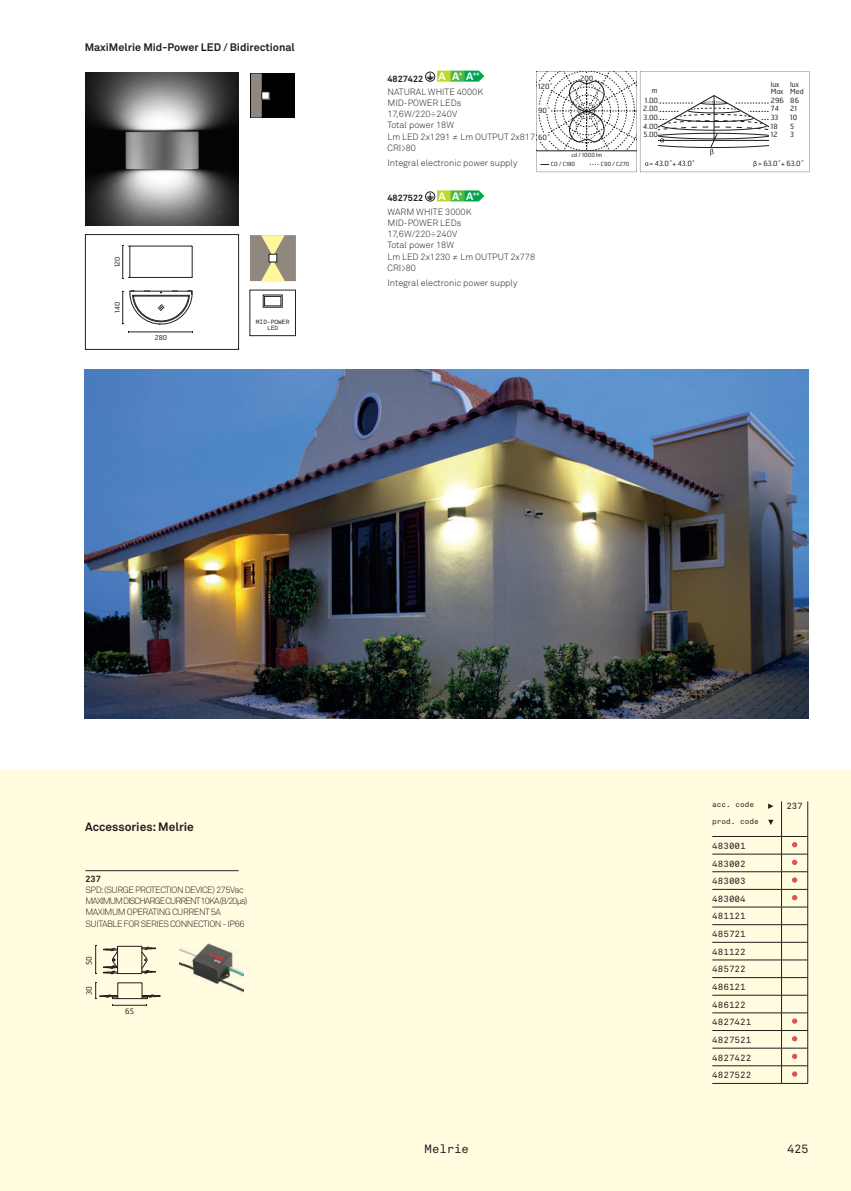
<style>
.page{position:relative;width:851px;height:1191px;background:#fff}
.page>*{position:absolute;margin:0;border:0;box-sizing:border-box;transform-origin:0 0}
.t1{font:700 12px "Akkurat";color:#231f20}
.t2{font:12px "Akkurat Mono";letter-spacing:-.015em;color:#231f20}
.t3{font:700 10.8px "Akkurat";color:#231f20}
.t4{font:300 9px/11.2px "Akkurat";color:#231f20}
.t5{font:300 9px/11.2px "Akkurat";letter-spacing:-.05em;color:#231f20}
.t6{font:9px/17.7px "Akkurat Mono";color:#231f20}
.t7{font:700 9px "Akkurat";color:#231f20}
.t8{font:7.5px "Akkurat Mono";color:#231f20}
.t9{font:7.5px "Hermes FB";color:#231f20}
.t10{font:7.2px/8.6px "Hermes FB";color:#231f20}
.t11{font:6.75px "Hermes FB";color:#231f20}
.t12{font:6px/6px "Akkurat Mono";color:#231f20;text-align:center}
.t13{font:5.7px "Hermes FB";color:#231f20}
.s1{font-family:"Calibri";font-size:12px;color:#fff}
</style>
<div class="page">
<img style="left:85px;top:73px;width:153px;height:153px">
<svg style="left:250px;top:235px;width:46px;height:46px;background:#aaa184"></svg>
<div style="left:269px;top:254px;width:8px;height:8px;background:#fff"></div>
<div style="left:269px;top:254px;width:8px;height:8px;border:1px solid #231f20"></div>
<hr style="left:130px;top:277px;width:62px;height:1px;background:#231f20">
<hr style="left:130px;top:246px;width:62px;height:1px;background:#231f20">
<hr style="left:192px;top:246px;width:1px;height:31px;background:#231f20">
<hr style="left:130px;top:246px;width:1px;height:31px;background:#231f20">
<svg style="left:130px;top:290px;width:63px;height:35px"></svg>
<hr style="left:122px;top:245px;width:1px;height:33px;background:#231f20">
<hr style="left:122px;top:291px;width:1px;height:33px;background:#231f20">
<hr style="left:128px;top:332px;width:64px;height:1px;background:#231f20">
<div style="left:85px;top:234px;width:154px;height:115px;border:1px solid #231f20"></div>
<svg style="left:536px;top:71px;width:273px;height:101px"></svg>
<div style="left:0;top:770px;width:850px;height:421px;background:#fffce0"></div>
<hr style="left:781px;top:801px;width:1px;height:35px;background:#231f20">
<hr style="left:807px;top:801px;width:1px;height:35px;background:#231f20">
<hr style="left:712px;top:836px;width:69px;height:1px;background:#231f20">
<hr style="left:712px;top:854px;width:69px;height:1px;background:#231f20">
<hr style="left:712px;top:871px;width:69px;height:1px;background:#231f20">
<hr style="left:712px;top:889px;width:69px;height:1px;background:#231f20">
<hr style="left:712px;top:906px;width:69px;height:1px;background:#231f20">
<hr style="left:712px;top:924px;width:69px;height:1px;background:#231f20">
<hr style="left:712px;top:942px;width:69px;height:1px;background:#231f20">
<hr style="left:712px;top:959px;width:69px;height:1px;background:#231f20">
<hr style="left:712px;top:977px;width:69px;height:1px;background:#231f20">
<hr style="left:712px;top:995px;width:69px;height:1px;background:#231f20">
<hr style="left:712px;top:1012px;width:69px;height:1px;background:#231f20">
<hr style="left:712px;top:1030px;width:69px;height:1px;background:#231f20">
<hr style="left:712px;top:1048px;width:69px;height:1px;background:#231f20">
<hr style="left:712px;top:1065px;width:69px;height:1px;background:#231f20">
<hr style="left:712px;top:1083px;width:69px;height:1px;background:#231f20">
<svg style="left:768px;top:803px;width:5px;height:6px"></svg>
<svg style="left:768px;top:819px;width:5px;height:6px"></svg>
<svg style="left:781px;top:836px;width:27px;height:248px"></svg>
<img style="left:84px;top:369px;width:724px;height:349px">
<div style="left:264px;top:296px;width:17px;height:10px;border:1px solid #231f20"></div>
<div style="left:251px;top:73px;width:44px;height:44px;background:#000"></div>
<svg style="left:251px;top:73px;width:11px;height:44px"></svg>
<div style="left:262px;top:92px;width:7px;height:7px;background:#fff"></div>
<img style="left:180px;top:944px;width:63px;height:48px">
<svg style="left:142px;top:946px;width:14px;height:27px"></svg>
<div style="left:117px;top:946px;width:25px;height:27px;border:1px solid #231f20"></div>
<svg style="left:142px;top:994px;width:18px;height:4px"></svg>
<svg style="left:103px;top:947px;width:15px;height:27px"></svg>
<hr style="left:112px;top:1005px;width:35px;height:1px;background:#231f20">
<svg style="left:95px;top:945px;width:1px;height:29px"></svg>
<svg style="left:95px;top:982px;width:23px;height:24px"></svg>
<div style="left:425px;top:72px;width:10px;height:10px;border:1px solid #231f20;border-radius:50%"></div>
<svg style="left:427px;top:71px;width:57px;height:11px"></svg>
<div style="left:425px;top:191px;width:10px;height:10px;border:1px solid #231f20;border-radius:50%"></div>
<svg style="left:427px;top:190px;width:57px;height:11px"></svg>
<hr style="left:85px;top:870px;width:153px;height:1px;background:#231f20">
<p class="t3" style="left:85px;top:41px;width:211px">MaxiMelrie Mid-Power LED / Bidirectional</p>
<p class="t11" style="left:113px;top:267px;width:12px;rotate:-90deg">120</p>
<p class="t11" style="left:113px;top:313px;width:12px;rotate:-90deg">140</p>
<p class="t11" style="left:155px;top:333px;width:14px">280</p>
<p class="t12" style="left:256px;top:319px;width:35px">MID-POWER<br>LED</p>
<p class="t7" style="left:387px;top:73px;width:94px">4827422 <span class="s1">A A</span><sup>+</sup> <span class="s1">A</span><sup>++</sup></p>
<p class="t10" style="left:580px;top:73px;width:15px">200</p>
<p class="t10" style="left:538px;top:82px;width:16px">120˚</p>
<p class="t4" style="left:387px;top:86px;width:149px">NATURAL WHITE 4000K<br>MID-POWER LEDs<br>17,6W/220÷240V<br>Total power 18W<br>Lm LED 2x1291 ≠ Lm OUTPUT 2x817<br>CRI&gt;80</p>
<p class="t4" style="left:387px;top:157px;width:131px">Integral electronic power supply</p>
<p class="t4" style="left:387px;top:206px;width:149px">WARM WHITE 3000K<br>MID-POWER LEDs<br>17,6W/220÷240V<br>Total power 18W<br>Lm LED 2x1230 ≠ Lm OUTPUT 2x778<br>CRI&gt;80</p>
<p class="t4" style="left:387px;top:277px;width:131px">Integral electronic power supply</p>
<p class="t10" style="left:538px;top:106px;width:14px">90˚</p>
<p class="t10" style="left:538px;top:133px;width:14px">60˚</p>
<p class="t13" style="left:571px;top:151px;width:32px">cd / 1000 lm</p>
<p class="t13" style="left:551px;top:161px;width:26px">C0 / C180</p>
<p class="t13" style="left:600px;top:161px;width:30px">C90 / C270</p>
<p class="t7" style="left:387px;top:193px;width:94px">4827522 <span class="s1">A A</span><sup>+</sup> <span class="s1">A</span><sup>++</sup></p>
<p class="t10" style="left:644px;top:85px;width:15px;line-height:10.2px;text-align:right">m<br>1.00</p>
<p class="t10" style="left:643px;top:104px;width:16px;text-align:justify">2.00<br>3.00<br>4.00<br>5.00</p>
<p class="t10" style="left:770px;top:79px;width:10px">lux</p>
<p class="t10" style="left:790px;top:79px;width:10px">lux</p>
<p class="t10" style="left:790px;top:86px;width:15px">Med</p>
<p class="t10" style="left:770px;top:86px;width:14px">Max</p>
<p class="t10" style="left:770px;top:96px;width:30px">296 86<br>74</p>
<p class="t10" style="left:790px;top:104px;width:8px">21</p>
<p class="t10" style="left:770px;top:113px;width:9px">33</p>
<p class="t10" style="left:790px;top:113px;width:9px">10</p>
<p class="t10" style="left:770px;top:121px;width:8px">18</p>
<p class="t10" style="left:790px;top:121px;width:6px">5</p>
<p class="t10" style="left:770px;top:130px;width:8px">12</p>
<p class="t10" style="left:790px;top:130px;width:5px">3</p>
<p class="t10" style="left:649px;top:159px;width:47px">= 43.0˚+ 43.0˚</p>
<p class="t10" style="left:758px;top:159px;width:47px">= 63.0˚+ 63.0˚</p>
<h1 class="t1" style="left:85px;top:819px;width:110px">Accessories: Melrie</h1>
<p class="t7" style="left:85px;top:873px;width:17px">237</p>
<p class="t5" style="left:85px;top:884px;width:164px">SPD:(SURGE PROTECTION DEVICE) 275Vac MAXIMUM DISCHARGE CURRENT 10KA (8/20µs)<br>MAXIMUM OPERATING CURRENT 5A SUITABLE FOR SERIES CONNECTION - IP66</p>
<p class="t9" style="left:84px;top:965px;width:10px;rotate:-90deg">50</p>
<p class="t9" style="left:84px;top:995px;width:10px;rotate:-90deg">30</p>
<p class="t9" style="left:125px;top:1006px;width:10px">65</p>
<p class="t8" style="left:712px;top:800px;width:43px">acc. code</p>
<p class="t8" style="left:712px;top:816px;width:48px">prod. code</p>
<p class="t6" style="left:712px;top:836px;width:41px">483001<br>483002<br>483003<br>483004<br>481121<br>485721<br>481122<br>485722<br>486121<br>486122<br>4827421<br>4827521<br>4827422<br>4827522</p>
<p class="t6" style="left:786px;top:796px;width:18px">237</p>
<h1 class="t2" style="left:424px;top:1141px;width:46px">Melrie</h1>
<h1 class="t2" style="left:787px;top:1141px;width:23px">425</h1>
</div>
